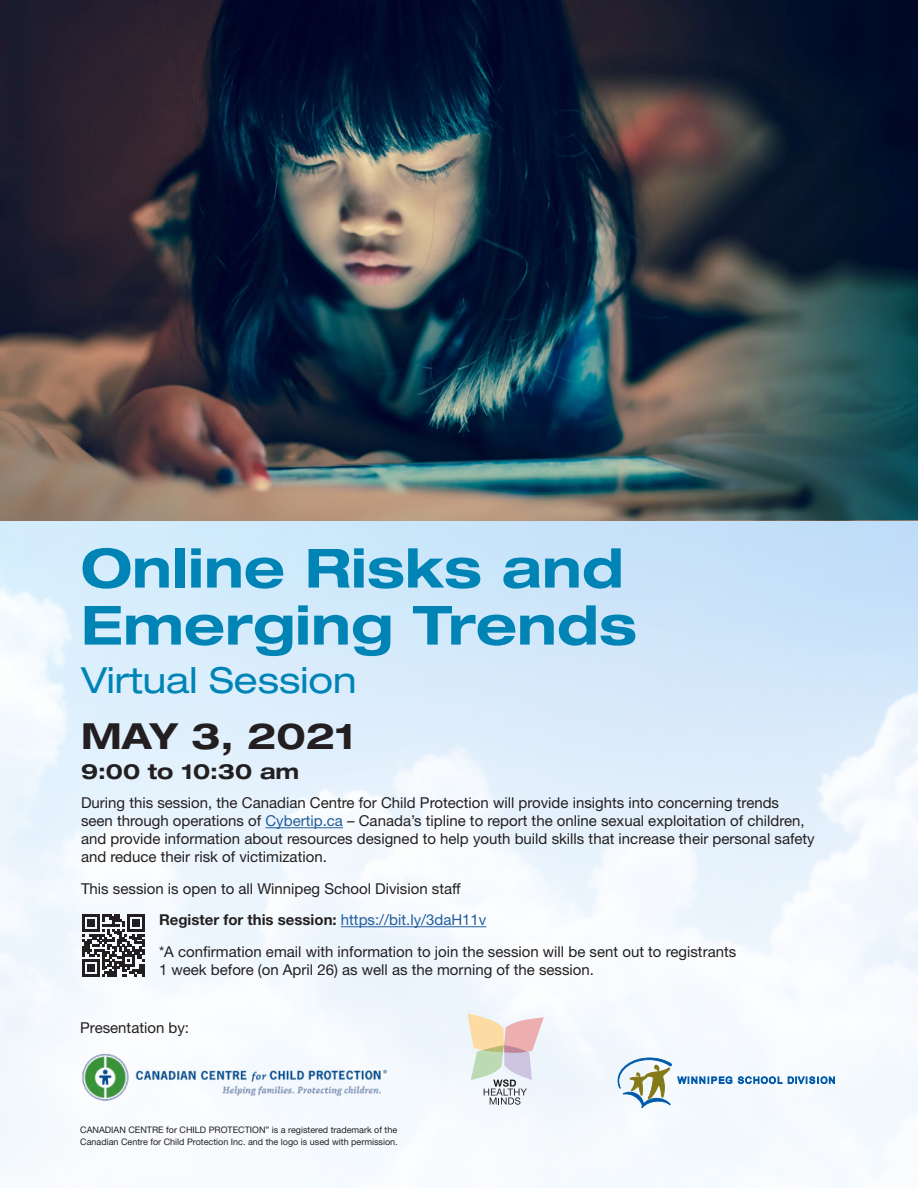
<style>
.page{position:relative;width:918px;height:1188px;background:#fff}
.page>*{position:absolute;margin:0;border:0;box-sizing:border-box;transform-origin:0 0}
.t1{font:700 expanded 54px/57px "Helvetica Neue LT Std";color:#0084b6}
.t2{font:expanded 36px "Helvetica Neue LT Std";color:#0084b6}
.t3{font:700 expanded 36px "Helvetica Neue LT Std";color:#231f20}
.t4{font:700 expanded 21px "Helvetica Neue LT Std";color:#231f20}
.t5{font:15px/18px "Helvetica Neue LT Std";color:#231f20}
.t6{font:9px/12px "Helvetica Neue LT Std";color:#231f20}
.s1{color:#215e9e}
.s2{font-weight:700}
</style>
<div class="page">
<img style="left:0;top:520px;width:918px;height:668px">
<hr style="left:265px;top:827px;width:78px;height:1px;background:#215e9e">
<hr style="left:341px;top:926px;width:145px;height:1px;background:#215e9e">
<svg style="left:678px;top:1077px;width:54px;height:7px"></svg>
<svg style="left:738px;top:1077px;width:44px;height:7px"></svg>
<svg style="left:788px;top:1077px;width:47px;height:7px"></svg>
<svg style="left:618px;top:1058px;width:54px;height:50px"></svg>
<img style="left:80px;top:1033px;width:313px;height:88px">
<svg style="left:467px;top:1013px;width:77px;height:92px"></svg>
<img style="left:0;top:0;width:648px;height:520px">
<svg style="left:648px;top:0;width:270px;height:520px;background:#293942"></svg>
<svg style="left:82px;top:914px;width:62px;height:63px"></svg>
<h1 class="t1" style="left:81px;top:538px;width:557px">Online Risks and<br>Emerging Trends</h1>
<h2 class="t2" style="left:81px;top:658px;width:277px">Virtual Session</h2>
<h2 class="t3" style="left:81px;top:714px;width:276px">MAY 3, 2021</h2>
<h3 class="t4" style="left:81px;top:759px;width:220px">9:00 to 10:30 am</h3>
<p class="t5" style="left:81px;top:794px;width:735px">During this session, the Canadian Centre for Child Protection will provide insights into concerning trends seen through operations of <span class="s1">Cybertip.ca</span> – Canada’s tipline to report the online sexual exploitation of children, and provide information about resources designed to help youth build skills that increase their personal safety and reduce their risk of victimization.</p>
<p class="t5" style="left:159px;top:872px;width:579px;line-height:31.5px;text-indent:-78px">This session is open to all Winnipeg School Division staff<br><span class="s2">Register for this session:</span> <span class="s1">https://bit.ly/3daH11v<br></span>*A confirmation email with information to join the session will be sent out to registrants</p>
<p class="t5" style="left:159px;top:960px;width:437px">1 week before (on April 26) as well as the morning of the session.</p>
<p class="t5" style="left:80px;top:1019px;width:110px">Presentation by:</p>
<p class="t6" style="left:80px;top:1124px;width:319px">CANADIAN CENTRE for CHILD PROTECTION” is a registered trademark of the<br>Canadian Centre for Child Protection Inc. and the logo is used with permission.</p>
</div>
